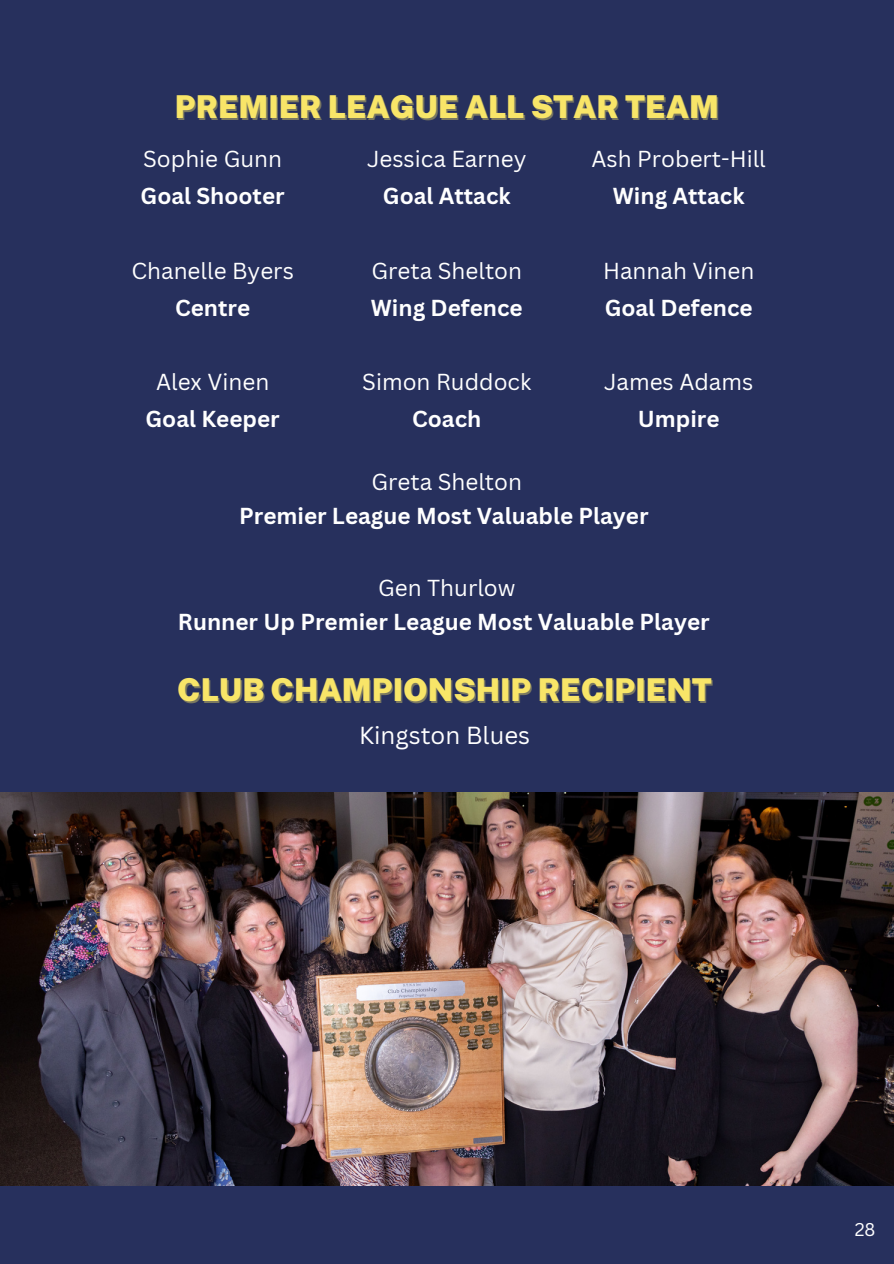
<style>
.page{position:relative;width:894px;height:1264px;background:#fff}
.page>*{position:absolute;margin:0;border:0;box-sizing:border-box;transform-origin:0 0}
.t1{font:900 31.5px "Public Sans";color:#f8e568}
.t2{font:24px "Canva Sans";color:#fff}
.t3{font:700 22.5px "Canva Sans";color:#fff}
.t4{font:22.5px "Canva Sans";color:#fff}
.t5{font:18px "Canva Sans";color:#fff}
</style>
<div class="page">
<div style="left:0;top:0;width:893px;height:1263px;background:#27305d"></div>
<img style="left:0;top:792px;width:893px;height:393px">
<h1 class="t1" style="left:175px;top:88px;width:545px">PREMIER LEAGUE ALL STAR TEAM</h1>
<p class="t4" style="left:143px;top:143px;width:140px">Sophie Gunn</p>
<p class="t3" style="left:140px;top:180px;width:146px">Goal Shooter</p>
<p class="t4" style="left:367px;top:143px;width:161px">Jessica Earney</p>
<p class="t3" style="left:383px;top:180px;width:129px">Goal Attack</p>
<p class="t4" style="left:591px;top:143px;width:176px">Ash Probert-Hill</p>
<p class="t3" style="left:612px;top:180px;width:133px">Wing Attack</p>
<p class="t4" style="left:131px;top:255px;width:164px">Chanelle Byers</p>
<p class="t3" style="left:175px;top:292px;width:77px">Centre</p>
<p class="t4" style="left:156px;top:366px;width:115px">Alex Vinen</p>
<p class="t3" style="left:145px;top:403px;width:136px">Goal Keeper</p>
<p class="t4" style="left:371px;top:255px;width:152px">Greta Shelton</p>
<p class="t3" style="left:371px;top:292px;width:153px">Wing Defence</p>
<p class="t4" style="left:362px;top:366px;width:170px">Simon Ruddock</p>
<p class="t3" style="left:412px;top:403px;width:71px">Coach</p>
<p class="t4" style="left:603px;top:255px;width:153px">Hannah Vinen</p>
<p class="t3" style="left:604px;top:292px;width:149px">Goal Defence</p>
<p class="t4" style="left:604px;top:366px;width:151px">James Adams</p>
<p class="t3" style="left:637px;top:403px;width:83px">Umpire</p>
<p class="t4" style="left:371px;top:466px;width:152px">Greta Shelton</p>
<p class="t3" style="left:239px;top:499px;width:411px">Premier League Most Valuable Player</p>
<p class="t4" style="left:378px;top:572px;width:139px">Gen Thurlow</p>
<p class="t3" style="left:178px;top:606px;width:533px">Runner Up Premier League Most Valuable Player</p>
<h1 class="t1" style="left:177px;top:671px;width:536px">CLUB CHAMPIONSHIP RECIPIENT</h1>
<p class="t2" style="left:359px;top:718px;width:172px">Kingston Blues</p>
<p class="t5" style="left:854px;top:1217px;width:22px">28</p>
</div>
